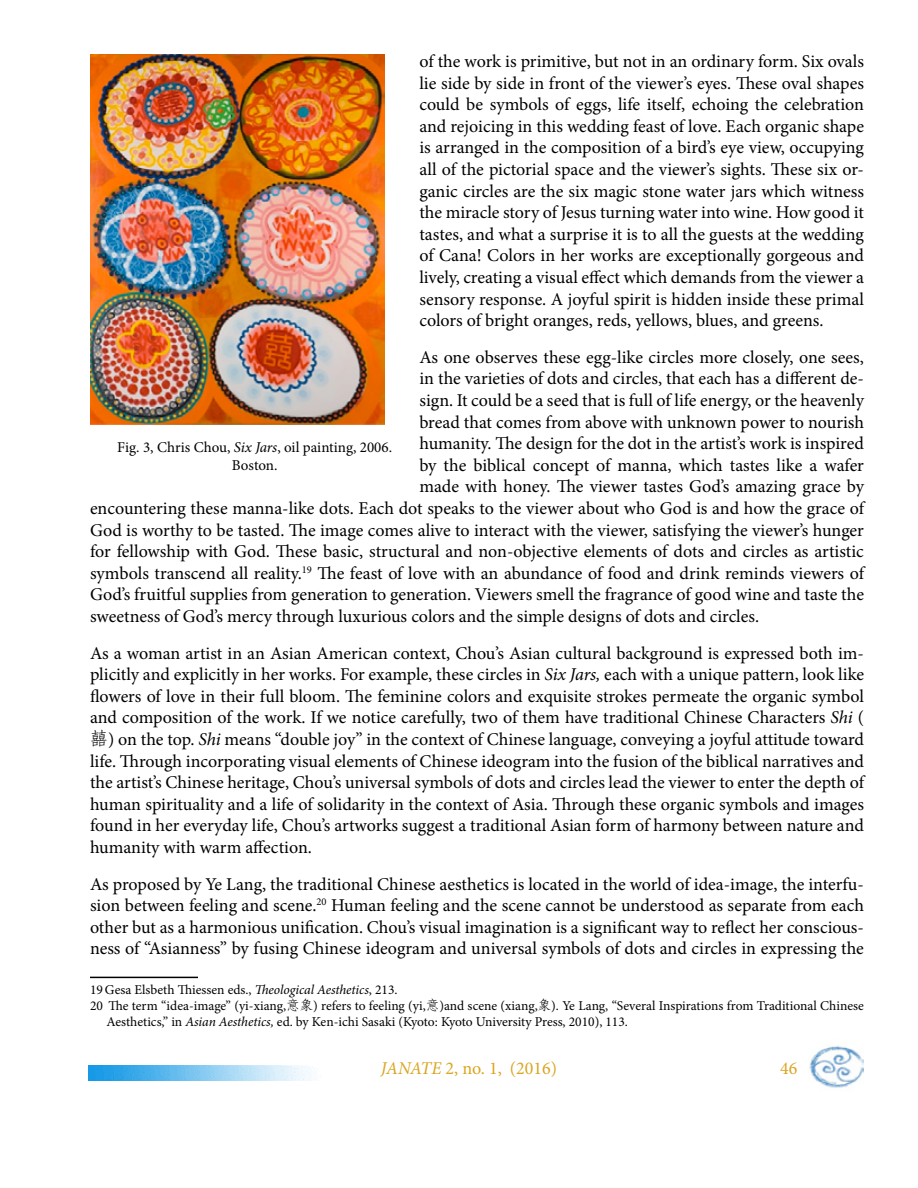
<style>
.page{position:relative;width:918px;height:1188px;background:#fff}
.page>*{position:absolute;margin:0;border:0;box-sizing:border-box;transform-origin:0 0}
.t1{font:18px/21.6px "Minion Pro";color:#000;text-align:justify}
.t2{font:18px "Minion Pro";color:#daa520}
.t3{font:15px/18px "Minion Pro";color:#000;text-align:center}
.t4{font:13.5px "Minion Pro";color:#000}
.s1{font-style:italic}
.s2{font-family:"Adobe Fangsong Std"}
</style>
<div class="page">
<img style="left:89px;top:1065px;width:227px;height:15px">
<img style="left:809px;top:1046px;width:55px;height:42px">
<hr style="left:90px;top:977px;width:108px;height:1px;background:#000">
<img style="left:90px;top:54px;width:294px;height:371px">
<p class="t1" style="left:419px;top:51px;width:446px">of the work is primitive, but not in an ordinary form. Six ovals lie side by side in front of the viewer’s eyes. These oval shapes could be symbols of eggs, life itself, echoing the celebration and rejoicing in this wedding feast of love. Each organic shape is arranged in the composition of a bird’s eye view, occupying all of the pictorial space and the viewer’s sights. These six or&shy;ganic circles are the six magic stone water jars which witness the miracle story of Jesus turning water into wine. How good it tastes, and what a surprise it is to all the guests at the wedding of Cana! Colors in her works are exceptionally gorgeous and lively, creating a visual effect which demands from the viewer a sensory response. A joyful spirit is hidden inside these primal colors of bright oranges, reds, yellows, blues, and greens.</p>
<p class="t1" style="left:419px;top:346px;width:446px">As one observes these egg-like circles more closely, one sees,</p>
<p class="t1" style="left:419px;top:368px;width:446px">in the varieties of dots and circles, that each has a different de-</p>
<p class="t1" style="left:419px;top:390px;width:446px">sign. It could be a seed that is full of life energy, or the heavenly</p>
<p class="t1" style="left:419px;top:411px;width:446px">bread that comes from above with unknown power to nourish</p>
<p class="t1" style="left:419px;top:433px;width:446px">humanity. The design for the dot in the artist’s work is inspired</p>
<p class="t1" style="left:419px;top:454px;width:446px">by the biblical concept of manna, which tastes like a wafer</p>
<p class="t1" style="left:419px;top:476px;width:446px">made with honey. The viewer tastes God’s amazing grace by</p>
<p class="t1" style="left:90px;top:498px;width:776px">encountering these manna-like dots. Each dot speaks to the viewer about who God is and how the grace of</p>
<p class="t1" style="left:90px;top:519px;width:775px">God is worthy to be tasted. The image comes alive to interact with the viewer, satisfying the viewer’s hunger</p>
<p class="t1" style="left:90px;top:541px;width:775px">for fellowship with God. These basic, structural and non-objective elements of dots and circles as artistic</p>
<p class="t1" style="left:90px;top:562px;width:776px">symbols transcend all reality.<sup>19</sup> The feast of love with an abundance of food and drink reminds viewers of</p>
<p class="t1" style="left:90px;top:584px;width:776px">God’s fruitful supplies from generation to generation. Viewers smell the fragrance of good wine and taste the</p>
<p class="t1" style="left:90px;top:606px;width:671px">sweetness of God’s mercy through luxurious colors and the simple designs of dots and circles.</p>
<p class="t1" style="left:90px;top:642px;width:776px">As a woman artist in an Asian American context, Chou’s Asian cultural background is expressed both im&shy;plicitly and explicitly in her works. For example, these circles in <span class="s1">Six Jars,</span> each with a unique pattern, look like flowers of love in their full bloom. The feminine colors and exquisite strokes permeate the organic symbol and composition of the work. If we notice carefully, two of them have traditional Chinese Characters <span class="s1">Shi</span> (<span class="s2">囍</span>) on the top. <span class="s1">Shi</span> means “double joy” in the context of Chinese language, conveying a joyful attitude toward life. Through incorporating visual elements of Chinese ideogram into the fusion of the biblical narratives and the artist’s Chinese heritage, Chou’s universal symbols of dots and circles lead the viewer to enter the depth of human spirituality and a life of solidarity in the context of Asia. Through these organic symbols and images found in her everyday life, Chou’s artworks suggest a traditional Asian form of harmony between nature and humanity with warm affection.</p>
<p class="t1" style="left:90px;top:873px;width:775px">As proposed by Ye Lang, the traditional Chinese aesthetics is located in the world of idea-image, the interfu&shy;sion between feeling and scene.<sup>20</sup> Human feeling and the scene cannot be understood as separate from each other but as a harmonious unification. Chou’s visual imagination is a significant way to reflect her conscious&shy;ness of “Asianness” by fusing Chinese ideogram and universal symbols of dots and circles in expressing the</p>
<p class="t4" style="left:90px;top:980px;width:309px">19 Gesa Elsbeth Thiessen eds., <span class="s1">Theological Aesthetics</span>, 213.</p>
<p class="t4" style="left:90px;top:996px;width:775px">20 The term “idea-image” (yi-xiang,<span class="s2">意象</span>) refers to feeling (yi,<span class="s2">意</span>)and scene (xiang,<span class="s2">象</span>). Ye Lang, “Several Inspirations from Traditional Chinese</p>
<p class="t4" style="left:106px;top:1013px;width:523px">Aesthetics,” in <span class="s1">Asian Aesthetics,</span> ed. by Ken-ichi Sasaki (Kyoto: Kyoto University Press, 2010), 113.</p>
<p class="t3" style="left:117px;top:438px;width:276px">Fig. 3, Chris Chou, <span class="s1">Six Jars</span>, oil painting, 2006.<br>Boston.</p>
<p class="t2" style="left:381px;top:1056px;width:178px"><span class="s1">JANATE</span> 2, no. 1, (2016)</p>
<p class="t2" style="left:780px;top:1056px;width:19px">46</p>
</div>
